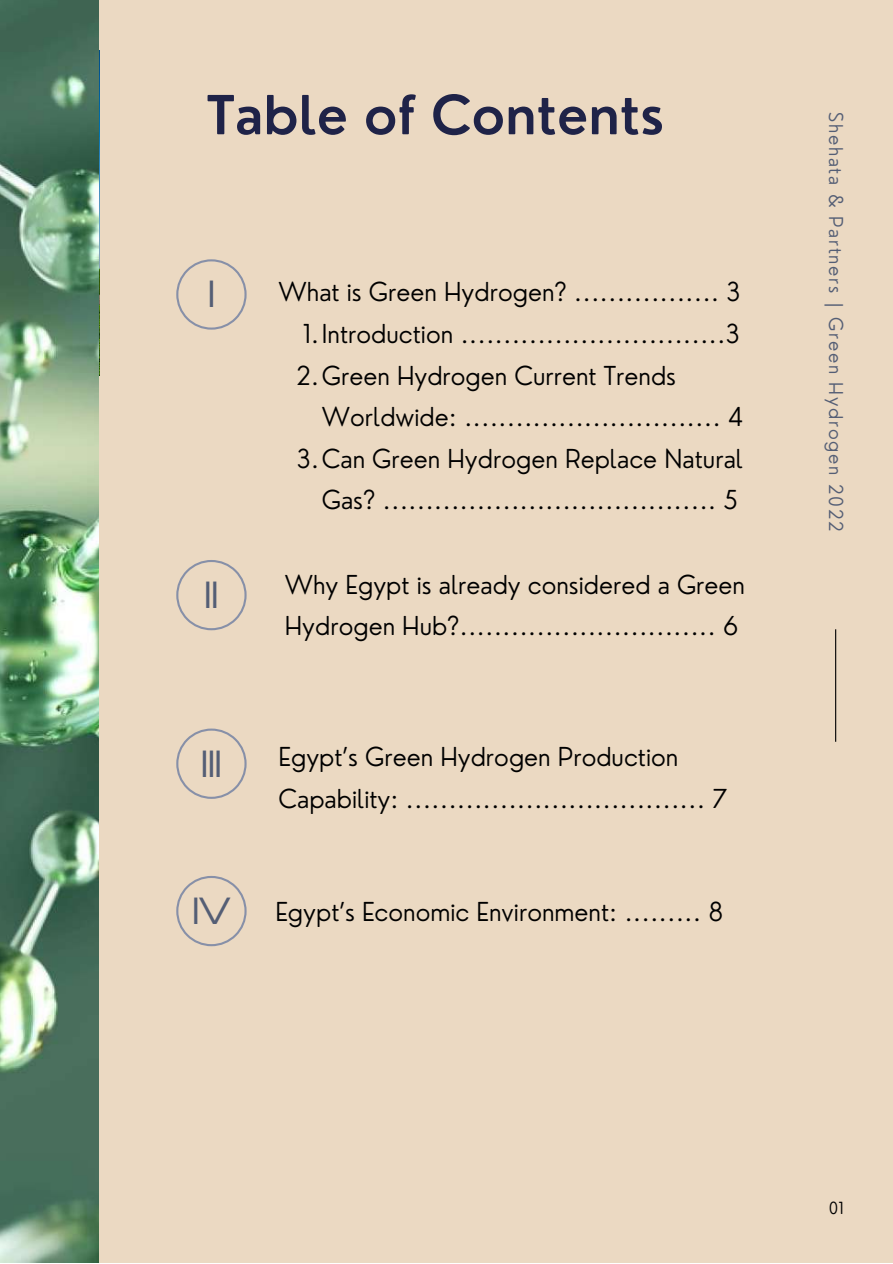
<style>
.page{position:relative;width:893px;height:1264px;background:#fff}
.page>*{position:absolute;margin:0;border:0;box-sizing:border-box;transform-origin:0 0}
.t1{font:600 52.5px "Nourd";color:#1f2348}
.t2{font:37.5px "Agrandir Grand";color:#545e75}
.t3{font:300 25.5px/41.5px "Nourd";color:#000}
.t4{font:300 18.75px "Nourd";letter-spacing:.09em;color:#545e75}
.t5{font:300 16.35px "Nourd";color:#000}
</style>
<div class="page">
<div style="left:0;top:0;width:892px;height:1262px;background:#ebd9c2"></div>
<img style="left:89px;top:0;width:10px;height:1262px">
<svg style="left:176px;top:259px;width:70px;height:70px"></svg>
<svg style="left:176px;top:560px;width:70px;height:70px"></svg>
<svg style="left:176px;top:728px;width:70px;height:70px"></svg>
<svg style="left:176px;top:876px;width:70px;height:70px"></svg>
<hr style="left:835px;top:629px;width:1px;height:112px;background:#000">
<img style="left:0;top:0;width:89px;height:1262px">
<h1 class="t1" style="left:207px;top:82px;width:459px">Table of Contents</h1>
<h2 class="t2" style="left:208px;top:279px;width:8px">I</h2>
<p class="t3" style="left:278px;top:271px;width:463px">What is Green Hydrogen? ................. 3</p>
<p class="t3" style="left:296px;top:313px;width:444px">1.Introduction ...............................3<br>2.Green Hydrogen Current Trends</p>
<p class="t3" style="left:297px;top:396px;width:448px;text-align:right">Worldwide: .............................. 4<br>3.Can Green Hydrogen Replace Natural<br>Gas? ....................................... 5</p>
<h2 class="t2" style="left:204px;top:580px;width:15px">II</h2>
<p class="t3" style="left:285px;top:563px;width:461px">Why Egypt is already considered a Green<br>Hydrogen Hub?.............................. 6</p>
<h2 class="t2" style="left:201px;top:748px;width:22px">III</h2>
<p class="t3" style="left:278px;top:735px;width:450px">Egypt’s Green Hydrogen Production<br>Capability: ................................... 7</p>
<h2 class="t2" style="left:192px;top:895px;width:40px">IV</h2>
<p class="t3" style="left:275px;top:890px;width:449px">Egypt’s Economic Environment: ......... 8</p>
<p class="t4" style="left:847px;top:112px;width:421px;rotate:90deg">Shehata &amp; Partners | Green Hydrogen 2022</p>
<p class="t5" style="left:828px;top:1197px;width:16px">01</p>
</div>
